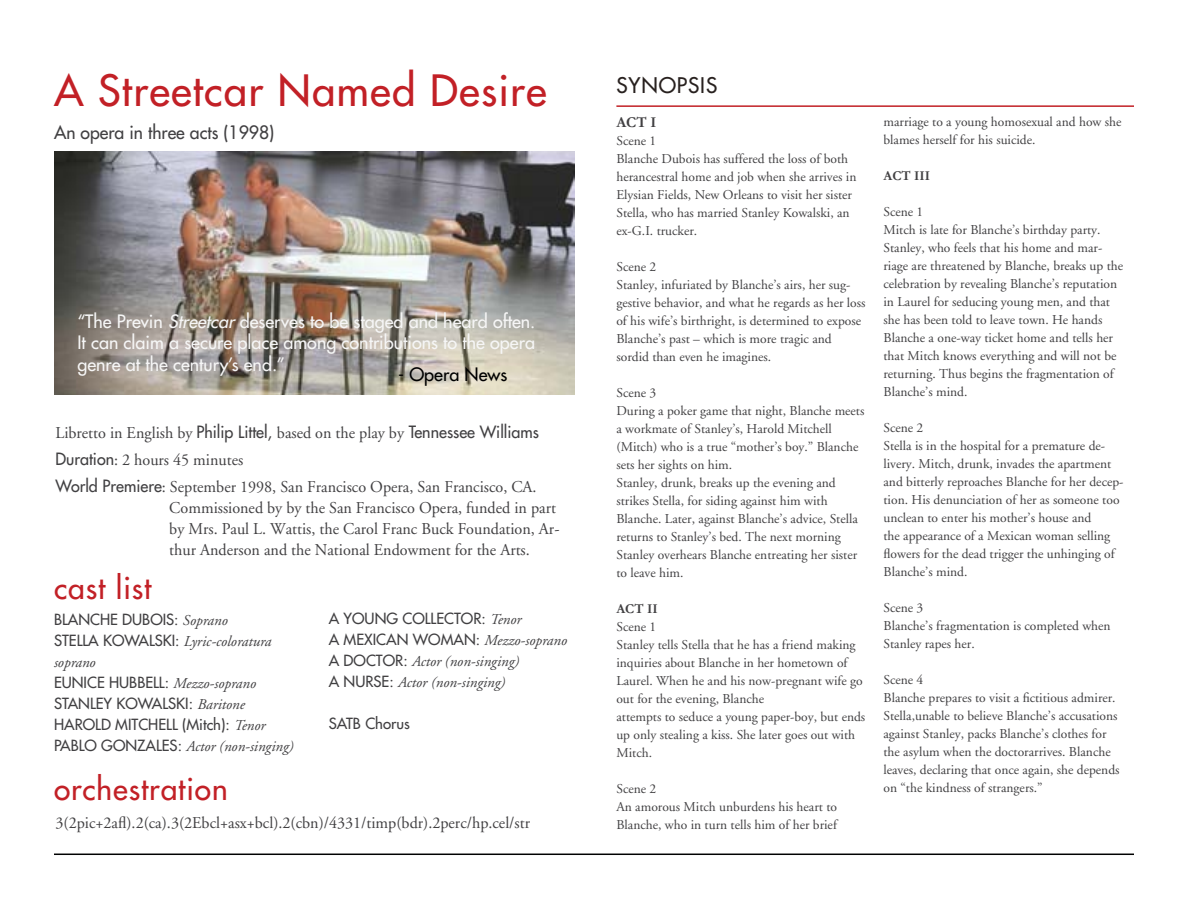
<style>
.page{position:relative;width:1188px;height:918px;background:#fff}
.page>*{position:absolute;margin:0;border:0;box-sizing:border-box;transform-origin:0 0}
.t1{font:42px "Futura";letter-spacing:.03em;color:#c22026}
.t2{font:30px "Futura";letter-spacing:.03em;color:#c22026}
.t3{font:21px "Futura";letter-spacing:.04em;color:#28211f}
.t4{font:18px/21.6px "Futura";color:#f6f6f6;text-align:justify}
.t5{font:18px "Futura";color:#414042}
.t6{font:18px "Futura";color:#000}
.t7{font:16.5px/27px "Adobe Garamond";color:#414042}
.t8{font:15px/21px "Futura";color:#414042}
.t9{font:italic 15px/21px "Adobe Garamond";color:#414042}
.t10{font:700 15px "Garamond";color:#414042}
.t11{font:13.5px/18px "Adobe Garamond";color:#414042}
.t12{font:700 13.5px "Garamond";color:#414042}
.s1{font-style:italic}
.s2{font-family:"Futura"}
.s3{font-family:"Adobe Garamond";font-style:italic}
.s4{font-family:"Futura";font-style:normal}
</style>
<div class="page">
<img style="left:54px;top:152px;width:520px;height:242px">
<hr style="left:54px;top:854px;width:1080px;height:1px;background:#000101">
<hr style="left:616px;top:105px;width:518px;height:2px;background:#c22026">
<h1 class="t1" style="left:54px;top:63px;width:494px">A Streetcar Named Desire</h1>
<h3 class="t5" style="left:54px;top:120px;width:222px">An opera in three acts (1998)</h3>
<h3 class="t4" style="left:77px;top:310px;width:460px">“The Previn <span class="s1">Streetcar</span> deserves to be staged and heard often.<br>It can claim a secure place among contributions to the opera genre at the century’s end.”</h3>
<h3 class="t6" style="left:398px;top:362px;width:111px">- Opera News</h3>
<p class="t7" style="left:56px;top:420px;width:485px">Libretto in English by <span class="s2">Philip Littel,</span> based on the play by <span class="s2">Tennessee Williams<br>Duration</span>: 2 hours 45 minutes<br><span class="s2">World Premiere</span>: September 1998, San Francisco Opera, San Francisco, CA.</p>
<p class="t7" style="left:169px;top:498px;width:392px;line-height:21px">Commissioned by by the San Francisco Opera, funded in part by Mrs. Paul L. Wattis, the Carol Franc Buck Foundation, Ar&shy;thur Anderson and the National Endowment for the Arts.</p>
<h2 class="t2" style="left:54px;top:568px;width:99px">cast list</h2>
<p class="t8" style="left:54px;top:609px;width:175px">BLANCHE DUBOIS: <span class="s3">Soprano</span></p>
<p class="t9" style="left:54px;top:631px;width:219px"><span class="s4">STELLA KOWALSKI:</span> Lyric-coloratura soprano</p>
<p class="t8" style="left:54px;top:672px;width:213px">EUNICE HUBBELL: <span class="s3">Mezzo-soprano<br></span>STANLEY KOWALSKI: <span class="s3">Baritone<br></span>HAROLD MITCHELL (Mitch): <span class="s3">Tenor</span></p>
<p class="t9" style="left:54px;top:736px;width:241px"><span class="s4">PABLO GONZALES:</span> Actor (non-singing)</p>
<p class="t8" style="left:329px;top:608px;width:240px">A YOUNG COLLECTOR: <span class="s3">Tenor<br></span>A MEXICAN WOMAN: <span class="s3">Mezzo-soprano</span></p>
<p class="t9" style="left:329px;top:651px;width:192px"><span class="s4">A DOCTOR:</span> Actor (non-singing)<br><span class="s4">A NURSE:</span> Actor (non-singing)</p>
<p class="t8" style="left:329px;top:713px;width:83px">SATB Chorus</p>
<h2 class="t2" style="left:54px;top:770px;width:175px">orchestration</h2>
<p class="t7" style="left:56px;top:810px;width:476px">3(2pic+2afl).2(ca).3(2Ebcl+asx+bcl).2(cbn)/4331/timp(bdr).2perc/hp.cel/str</p>
<h3 class="t3" style="left:616px;top:72px;width:102px">SYNOPSIS</h3>
<p class="t10" style="left:616px;top:112px;width:42px">ACT I</p>
<p class="t11" style="left:616px;top:132px;width:242px">Scene 1<br>Blanche Dubois has suffered the loss of both herancestral home and job when she arrives in Elysian Fields, New Orleans to visit her sister Stella, who has married Stanley Kowalski, an ex-G.I. trucker.</p>
<p class="t11" style="left:616px;top:258px;width:251px">Scene 2<br>Stanley, infuriated by Blanche’s airs, her sug&shy;gestive behavior, and what he regards as her loss of his wife’s birthright, is determined to expose Blanche’s past – which is more tragic and sordid than even he imagines.</p>
<p class="t11" style="left:616px;top:384px;width:250px">Scene 3<br>During a poker game that night, Blanche meets a workmate of Stanley’s, Harold Mitchell (Mitch) who is a true “mother’s boy.” Blanche sets her sights on him.<br>Stanley, drunk, breaks up the evening and strikes Stella, for siding against him with Blanche. Later, against Blanche’s advice, Stella returns to Stanley’s bed. The next morning Stanley overhears Blanche entreating her sister to leave him.</p>
<p class="t12" style="left:616px;top:600px;width:43px">ACT II</p>
<p class="t11" style="left:616px;top:618px;width:250px">Scene 1<br>Stanley tells Stella that he has a friend making inquiries about Blanche in her hometown of Laurel. When he and his now-pregnant wife go out for the evening, Blanche<br>attempts to seduce a young paper-boy, but ends up only stealing a kiss. She later goes out with Mitch.</p>
<p class="t11" style="left:616px;top:780px;width:222px">Scene 2<br>An amorous Mitch unburdens his heart to<br>Blanche, who in turn tells him of her brief</p>
<p class="t11" style="left:884px;top:113px;width:240px">marriage to a young homosexual and how she blames herself for his suicide.</p>
<p class="t12" style="left:884px;top:167px;width:48px">ACT III</p>
<p class="t11" style="left:884px;top:203px;width:241px">Scene 1<br>Mitch is late for Blanche’s birthday party.<br>Stanley, who feels that his home and mar&shy;riage are threatened by Blanche, breaks up the celebration by revealing Blanche’s reputation in Laurel for seducing young men, and that she has been told to leave town. He hands Blanche a one-way ticket home and tells her that Mitch knows everything and will not be returning. Thus begins the fragmentation of Blanche’s mind.</p>
<p class="t11" style="left:884px;top:419px;width:242px">Scene 2<br>Stella is in the hospital for a premature de&shy;livery. Mitch, drunk, invades the apartment and bitterly reproaches Blanche for her decep&shy;tion. His denunciation of her as someone too unclean to enter his mother’s house and<br>the appearance of a Mexican woman selling flowers for the dead trigger the unhinging of Blanche’s mind.</p>
<p class="t11" style="left:884px;top:599px;width:229px">Scene 3<br>Blanche’s fragmentation is completed when<br>Stanley rapes her.</p>
<p class="t11" style="left:884px;top:671px;width:238px">Scene 4<br>Blanche prepares to visit a fictitious admirer.<br>Stella,unable to believe Blanche’s accusations against Stanley, packs Blanche’s clothes for the asylum when the doctorarrives. Blanche leaves, declaring that once again, she depends on “the kindness of strangers.”</p>
</div>
